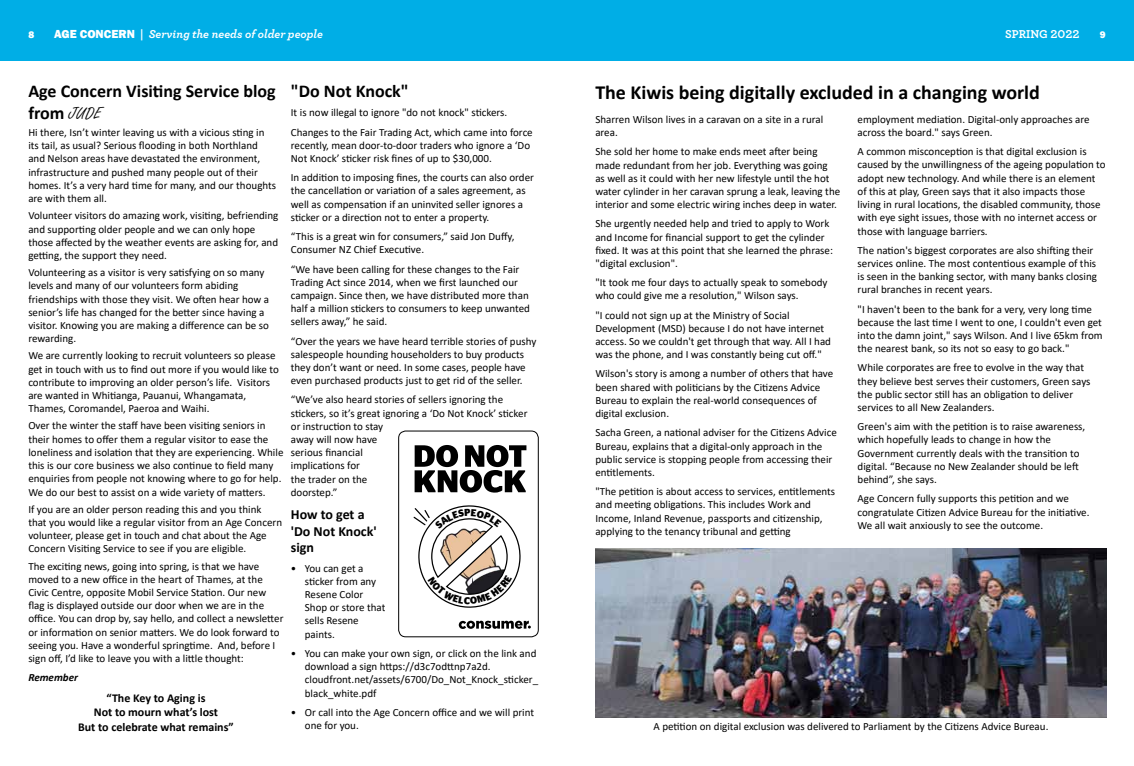
<style>
.page{position:relative;width:1134px;height:766px;background:#fff}
.page>*{position:absolute;margin:0;border:0;box-sizing:border-box;transform-origin:0 0}
.t1{font:700 20px "Calibri";color:#000}
.t2{font:700 18px/21.6px "Calibri";color:#000}
.t3{font:700 14px/16.8px "Calibri";color:#000}
.t4{font:700 12px/14.4px "Calibri";color:#000;text-align:center}
.t5{font:italic 700 12px "Archer";color:#fff}
.t6{font:700 12px "Archer";color:#fff}
.t7{font:11px/13.2px "Calibri";color:#000}
.t8{font:italic 700 11px "Calibri";color:#000}
.t9{font:800 10px "Franklin Gothic";color:#fff}
.s1{font-family:"Franklin Gothic";font-weight:800;font-style:normal}
.s2{font-style:normal}
.s3{font-family:"Freestyle Script";font-weight:400}
</style>
<div class="page">
<div style="left:398px;top:430px;width:141px;height:207px;border:1px solid #000;border-radius:7px"></div>
<svg style="left:459px;top:620px;width:72px;height:8px"></svg>
<svg style="left:415px;top:445px;width:111px;height:47px"></svg>
<img style="left:595px;top:548px;width:511px;height:169px">
<div style="left:0;top:0;width:1134px;height:60px;background:#00aee6"></div>
<svg style="left:413px;top:505px;width:108px;height:103px"></svg>
<p class="t9" style="left:28px;top:28px;width:7px">8</p>
<p class="t5" style="left:54px;top:24px;width:270px"><span class="s1">AGE CONCERN</span> <span class="s2">|</span> Serving the needs of older people</p>
<p class="t6" style="left:1005px;top:24px;width:76px">SPRING 2022</p>
<p class="t9" style="left:1100px;top:28px;width:7px">9</p>
<h2 class="t2" style="left:28px;top:80px;width:249px">Age Concern Visiting Service blog from <span class="s3">JUDE</span></h2>
<p class="t7" style="left:28px;top:125px;width:249px">Hi there, Isn’t winter leaving us with a vicious sting in its tail, as usual? Serious flooding in both Northland and Nelson areas have devastated the environment, infrastructure and pushed many people out of their homes. It’s a very hard time for many, and our thoughts are with them all.</p>
<p class="t7" style="left:28px;top:209px;width:251px">Volunteer visitors do amazing work, visiting, befriending and supporting older people and we can only hope those affected by the weather events are asking for, and getting, the support they need.</p>
<p class="t7" style="left:28px;top:265px;width:242px">Volunteering as a visitor is very satisfying on so many levels and many of our volunteers form abiding friendships with those they visit. We often hear how a senior’s life has changed for the better since having a visitor. Knowing you are making a difference can be so rewarding.</p>
<p class="t7" style="left:28px;top:349px;width:252px">We are currently looking to recruit volunteers so please get in touch with us to find out more if you would like to contribute to improving an older person’s life. Visitors are wanted in Whitianga, Pauanui, Whangamata, Thames, Coromandel, Paeroa and Waihi.</p>
<p class="t7" style="left:28px;top:419px;width:257px">Over the winter the staff have been visiting seniors in their homes to offer them a regular visitor to ease the loneliness and isolation that they are experiencing. While this is our core business we also continue to field many enquiries from people not knowing where to go for help.<br>We do our best to assist on a wide variety of matters.</p>
<p class="t7" style="left:28px;top:502px;width:255px">If you are an older person reading this and you think that you would like a regular visitor from an Age Concern volunteer, please get in touch and chat about the Age Concern Visiting Service to see if you are eligible.</p>
<p class="t7" style="left:28px;top:559px;width:257px">The exciting news, going into spring, is that we have moved to a new office in the heart of Thames, at the Civic Centre, opposite Mobil Service Station. Our new flag is displayed outside our door when we are in the office. You can drop by, say hello, and collect a newsletter or information on senior matters. We do look forward to seeing you. Have a wonderful springtime. And, before I sign off, I’d like to leave you with a little thought:</p>
<p class="t8" style="left:28px;top:669px;width:51px">Remember</p>
<p class="t4" style="left:78px;top:690px;width:157px">“The Key to Aging is<br>Not to mourn what’s lost<br>But to celebrate what remains”</p>
<h2 class="t2" style="left:291px;top:80px;width:119px">"Do Not Knock"</h2>
<p class="t7" style="left:291px;top:103px;width:243px;line-height:19.2px">It is now illegal to ignore "do not knock" stickers.<br>Changes to the Fair Trading Act, which came into force</p>
<p class="t7" style="left:291px;top:138px;width:241px">recently, mean door-to-door traders who ignore a ‘Do<br>Not Knock’ sticker risk fines of up to $30,000.</p>
<p class="t7" style="left:291px;top:171px;width:245px">In addition to imposing fines, the courts can also order the cancellation or variation of a sales agreement, as well as compensation if an uninvited seller ignores a sticker or a direction not to enter a property.</p>
<p class="t7" style="left:291px;top:229px;width:225px">“This is a great win for consumers,” said Jon Duffy,<br>Consumer NZ Chief Executive.</p>
<p class="t7" style="left:291px;top:262px;width:241px">“We have been calling for these changes to the Fair Trading Act since 2014, when we first launched our campaign. Since then, we have distributed more than half a million stickers to consumers to keep unwanted sellers away,” he said.</p>
<p class="t7" style="left:291px;top:334px;width:247px">“Over the years we have heard terrible stories of pushy salespeople hounding householders to buy products they don’t want or need. In some cases, people have even purchased products just to get rid of the seller.</p>
<p class="t7" style="left:291px;top:393px;width:238px">“We’ve also heard stories of sellers ignoring the stickers, so it’s great ignoring a ‘Do Not Knock’ sticker or instruction to stay<br>away will now have<br>serious financial<br>implications for<br>the trader on the<br>doorstep.”</p>
<p class="t3" style="left:291px;top:505px;width:87px">How to get a 'Do Not Knock' sign</p>
<p class="t7" style="left:305px;top:561px;width:82px;text-indent:-14px">• You can get a sticker from any<br>Resene Color<br>Shop or store that sells Resene paints.</p>
<p class="t7" style="left:305px;top:646px;width:235px;text-indent:-14px">• You can make your own sign, or click on the link and download a sign https://d3c7odttnp7a2d. cloudfront.net/assets/6700/Do_Not_Knock_sticker_ black_white.pdf</p>
<p class="t7" style="left:305px;top:705px;width:231px;text-indent:-14px">• Or call into the Age Concern office and we will print one for you.</p>
<h1 class="t1" style="left:595px;top:78px;width:446px">The Kiwis being digitally excluded in a changing world</h1>
<p class="t7" style="left:595px;top:112px;width:229px">Sharren Wilson lives in a caravan on a site in a rural area.</p>
<p class="t7" style="left:595px;top:145px;width:246px">She sold her home to make ends meet after being made redundant from her job. Everything was going<br>as well as it could with her new lifestyle until the hot water cylinder in her caravan sprung a leak, leaving the interior and some electric wiring inches deep in water.</p>
<p class="t7" style="left:595px;top:217px;width:239px">She urgently needed help and tried to apply to Work and Income for financial support to get the cylinder fixed. It was at this point that she learned the phrase: "digital exclusion".</p>
<p class="t7" style="left:595px;top:275px;width:234px">"It took me four days to actually speak to somebody who could give me a resolution," Wilson says.</p>
<p class="t7" style="left:595px;top:308px;width:237px">"I could not sign up at the Ministry of Social Development (MSD) because I do not have internet access. So we couldn't get through that way. All I had was the phone, and I was constantly being cut off."</p>
<p class="t7" style="left:595px;top:367px;width:239px">Wilson's story is among a number of others that have been shared with politicians by the Citizens Advice Bureau to explain the real-world consequences of digital exclusion.</p>
<p class="t7" style="left:595px;top:425px;width:243px">Sacha Green, a national adviser for the Citizens Advice Bureau, explains that a digital-only approach in the public service is stopping people from accessing their entitlements.</p>
<p class="t7" style="left:595px;top:484px;width:241px">"The petition is about access to services, entitlements and meeting obligations. This includes Work and Income, Inland Revenue, passports and citizenship, applying to the tenancy tribunal and getting</p>
<p class="t7" style="left:857px;top:112px;width:234px">employment mediation. Digital-only approaches are across the board." says Green.</p>
<p class="t7" style="left:857px;top:145px;width:250px">A common misconception is that digital exclusion is caused by the unwillingness of the ageing population to adopt new technology. And while there is an element of this at play, Green says that it also impacts those living in rural locations, the disabled community, those with eye sight issues, those with no internet access or those with language barriers.</p>
<p class="t7" style="left:857px;top:243px;width:241px">The nation's biggest corporates are also shifting their services online. The most contentious example of this is seen in the banking sector, with many banks closing rural branches in recent years.</p>
<p class="t7" style="left:857px;top:302px;width:247px">"I haven't been to the bank for a very, very long time because the last time I went to one, I couldn't even get into the damn joint," says Wilson. And I live 65km from the nearest bank, so its not so easy to go back."</p>
<p class="t7" style="left:857px;top:361px;width:234px">While corporates are free to evolve in the way that they believe best serves their customers, Green says the public sector still has an obligation to deliver services to all New Zealanders.</p>
<p class="t7" style="left:857px;top:419px;width:229px">Green's aim with the petition is to raise awareness, which hopefully leads to change in how the Government currently deals with the transition to digital. “Because no New Zealander should be left behind”, she says.</p>
<p class="t7" style="left:857px;top:491px;width:233px">Age Concern fully supports this petition and we congratulate Citizen Advice Bureau for the initiative.<br>We all wait anxiously to see the outcome.</p>
<p class="t7" style="left:653px;top:719px;width:396px">A petition on digital exclusion was delivered to Parliament by the Citizens Advice Bureau.</p>
</div>
